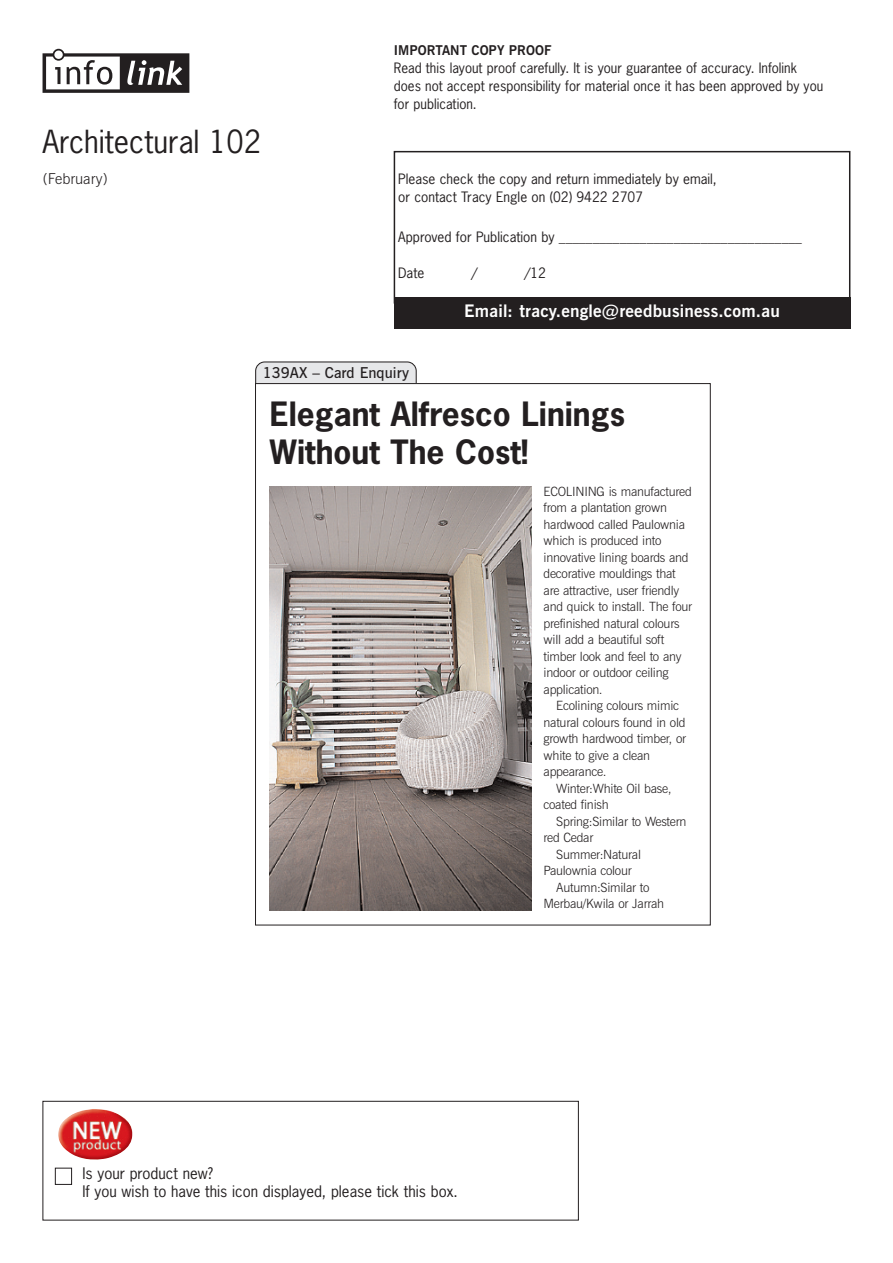
<style>
.page{position:relative;width:893px;height:1263px;background:#fff}
.page>*{position:absolute;margin:0;border:0;box-sizing:border-box;transform-origin:0 0}
.t1{font:700 31.5px/37.5px "News Gothic";color:#231f20}
.t2{font:30px "News Gothic";color:#231f20}
.t3{font:700 17.25px "News Gothic BT";letter-spacing:.01em;color:#fff}
.t4{font:15px/18px "News Gothic";color:#231f20}
.t5{font:600 15px "News Gothic BT";color:#231f20}
.t6{font:300 15px "News Gothic BT";color:#231f20}
.t7{font:13.5px/18px "News Gothic";color:#231f20}
.t8{font:700 13.5px "News Gothic BT";color:#231f20}
.t9{font:300 12.75px/16.5px "News Gothic BT";letter-spacing:-.02em;color:#231f20}
</style>
<div class="page">
<svg style="left:43px;top:49px;width:146px;height:44px"></svg>
<div style="left:43px;top:1101px;width:536px;height:119px;border:1px solid #231f20"></div>
<img style="left:58px;top:1109px;width:75px;height:51px">
<div style="left:55px;top:1168px;width:17px;height:17px;border:1px solid #231f20"></div>
<div style="left:394px;top:151px;width:456px;height:153px;border:2px solid #231f20"></div>
<div style="left:394px;top:297px;width:456px;height:31px;background:#231f20"></div>
<svg style="left:255px;top:361px;width:162px;height:22px;background:#dbdcde"></svg>
<img style="left:270px;top:486px;width:261px;height:424px">
<h2 class="t2" style="left:43px;top:125px;width:220px">Architectural 102</h2>
<p class="t6" style="left:43px;top:173px;width:66px">(February)</p>
<p class="t8" style="left:394px;top:45px;width:159px">IMPORTANT COPY PROOF</p>
<p class="t7" style="left:394px;top:59px;width:431px">Read this layout proof carefully. It is your guarantee of accuracy. Infolink does not accept responsibility for material once it has been approved by you for publication.</p>
<p class="t7" style="left:398px;top:171px;width:320px">Please check the copy and return immediately by email, or contact Tracy Engle on (02) 9422 2707</p>
<p class="t7" style="left:398px;top:228px;width:405px">Approved for Publication by ____________________________________</p>
<p class="t7" style="left:398px;top:264px;width:28px">Date</p>
<p class="t7" style="left:471px;top:264px;width:7px">/</p>
<p class="t7" style="left:524px;top:264px;width:23px">/12</p>
<h3 class="t3" style="left:464px;top:305px;width:317px">Email: tracy.engle@reedbusiness.com.au</h3>
<p class="t5" style="left:263px;top:367px;width:148px">139AX – Card Enquiry</p>
<h1 class="t1" style="left:270px;top:397px;width:357px">Elegant Alfresco Linings<br>Without The Cost!</h1>
<p class="t9" style="left:543px;top:484px;width:150px">ECOLINING is manufactured from a plantation grown hardwood called Paulownia which is produced into innovative lining boards and decorative mouldings that are attractive, user friendly and quick to install. The four prefinished natural colours will add a beautiful soft timber look and feel to any indoor or outdoor ceiling application.</p>
<p class="t9" style="left:543px;top:699px;width:144px;text-indent:13px">Ecolining colours mimic natural colours found in old growth hardwood timber, or white to give a clean appearance.</p>
<p class="t9" style="left:543px;top:781px;width:130px;text-indent:13px">Winter:White Oil base, coated finish</p>
<p class="t9" style="left:556px;top:814px;width:132px">Spring:Similar to Western</p>
<p class="t9" style="left:543px;top:831px;width:51px">red Cedar</p>
<p class="t9" style="left:556px;top:847px;width:86px">Summer:Natural</p>
<p class="t9" style="left:543px;top:864px;width:90px">Paulownia colour</p>
<p class="t9" style="left:556px;top:880px;width:95px">Autumn:Similar to</p>
<p class="t9" style="left:543px;top:897px;width:122px">Merbau/Kwila or Jarrah</p>
<p class="t4" style="left:82px;top:1165px;width:377px">Is your product new?<br>If you wish to have this icon displayed, please tick this box.</p>
</div>
